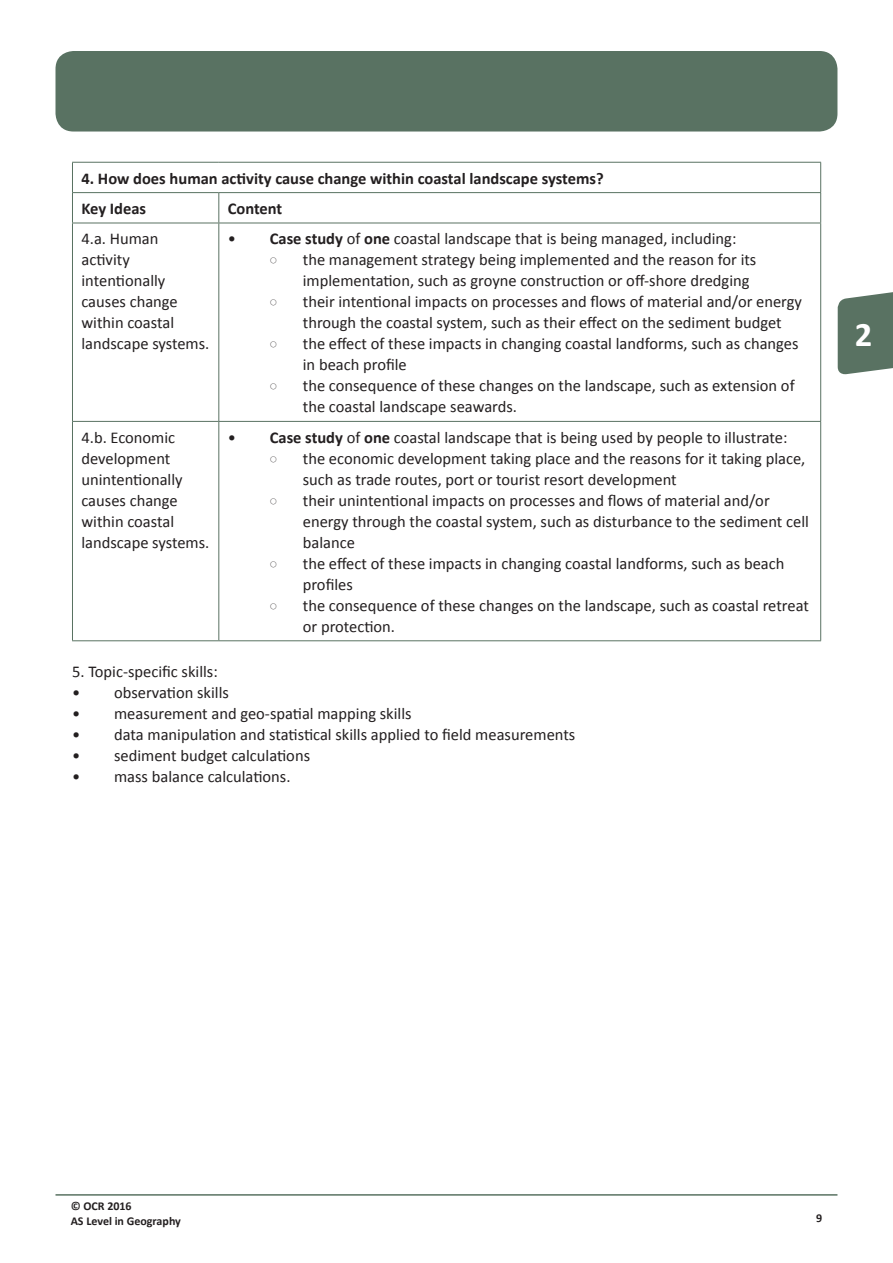
<style>
.page{position:relative;width:893px;height:1263px;background:#fff}
.page>*{position:absolute;margin:0;border:0;box-sizing:border-box;transform-origin:0 0}
.t1{font:700 34.5px "Calibri";color:#fff}
.t2{font:16.5px/21px "Calibri";color:#231f20}
.t3{font:700 16.5px/30.5px "Calibri";color:#231f20}
.t4{font:700 12px/15px "Calibri";color:#231f20}
.t5{font:6px "Calibri";color:#231f20}
.s1{font-weight:700}
</style>
<div class="page">
<svg style="left:838px;top:292px;width:55px;height:83px;background:#687e70"></svg>
<div style="left:56px;top:51px;width:781px;height:81px;background:#597262;border-radius:18px"></div>
<hr style="left:56px;top:1194px;width:781px;height:1px;background:#597262">
<hr style="left:72px;top:192px;width:147px;height:1px;background:#597262">
<hr style="left:219px;top:192px;width:602px;height:1px;background:#597262">
<hr style="left:218px;top:193px;width:1px;height:30px;background:#597262">
<hr style="left:72px;top:223px;width:147px;height:1px;background:#597262">
<hr style="left:219px;top:223px;width:602px;height:1px;background:#597262">
<hr style="left:218px;top:223px;width:1px;height:198px;background:#597262">
<hr style="left:72px;top:421px;width:147px;height:1px;background:#597262">
<hr style="left:219px;top:421px;width:602px;height:1px;background:#597262">
<hr style="left:218px;top:422px;width:1px;height:218px;background:#597262">
<hr style="left:72px;top:162px;width:147px;height:1px;background:#597262">
<svg style="left:72px;top:163px;width:1px;height:29px"></svg>
<hr style="left:219px;top:162px;width:602px;height:1px;background:#597262">
<svg style="left:820px;top:163px;width:1px;height:29px"></svg>
<hr style="left:72px;top:193px;width:1px;height:30px;background:#597262">
<hr style="left:820px;top:193px;width:1px;height:30px;background:#597262">
<hr style="left:72px;top:223px;width:1px;height:198px;background:#597262">
<hr style="left:820px;top:223px;width:1px;height:198px;background:#597262">
<hr style="left:72px;top:422px;width:1px;height:218px;background:#597262">
<hr style="left:820px;top:422px;width:1px;height:218px;background:#597262">
<hr style="left:72px;top:640px;width:147px;height:1px;background:#597262">
<hr style="left:219px;top:640px;width:602px;height:1px;background:#597262">
<p class="t3" style="left:81px;top:163px;width:524px">4. How does human activity cause change within coastal landscape systems?<br>Key Ideas</p>
<p class="t3" style="left:228px;top:193px;width:56px">Content</p>
<p class="t2" style="left:81px;top:228px;width:129px">4.a. Human activity intentionally causes change within coastal landscape systems.</p>
<p class="t2" style="left:228px;top:228px;width:510px">• <span class="s1">Case study</span> of <span class="s1">one</span> coastal landscape that is being managed, including:</p>
<p class="t5" style="left:271px;top:257px;width:7px">⃝</p>
<p class="t2" style="left:303px;top:249px;width:455px">the management strategy being implemented and the reason for its implementation, such as groyne construction or off-shore dredging</p>
<p class="t5" style="left:271px;top:299px;width:7px">⃝</p>
<p class="t2" style="left:303px;top:291px;width:501px">their intentional impacts on processes and flows of material and/or energy through the coastal system, such as their effect on the sediment budget</p>
<p class="t5" style="left:271px;top:341px;width:7px">⃝</p>
<p class="t2" style="left:303px;top:333px;width:497px">the effect of these impacts in changing coastal landforms, such as changes in beach profile</p>
<p class="t5" style="left:271px;top:383px;width:7px">⃝</p>
<p class="t2" style="left:303px;top:375px;width:493px">the consequence of these changes on the landscape, such as extension of the coastal landscape seawards.</p>
<p class="t2" style="left:81px;top:427px;width:129px">4.b. Economic development unintentionally causes change within coastal landscape systems.</p>
<p class="t2" style="left:228px;top:427px;width:561px">• <span class="s1">Case study</span> of <span class="s1">one</span> coastal landscape that is being used by people to illustrate:</p>
<p class="t5" style="left:271px;top:455px;width:7px">⃝</p>
<p class="t2" style="left:303px;top:448px;width:504px">the economic development taking place and the reasons for it taking place, such as trade routes, port or tourist resort development</p>
<p class="t5" style="left:271px;top:497px;width:7px">⃝</p>
<p class="t2" style="left:303px;top:490px;width:508px">their unintentional impacts on processes and flows of material and/or energy through the coastal system, such as disturbance to the sediment cell balance</p>
<p class="t5" style="left:271px;top:560px;width:7px">⃝</p>
<p class="t2" style="left:303px;top:553px;width:483px">the effect of these impacts in changing coastal landforms, such as beach profiles</p>
<p class="t5" style="left:271px;top:602px;width:7px">⃝</p>
<p class="t2" style="left:303px;top:595px;width:508px">the consequence of these changes on the landscape, such as coastal retreat or protection.</p>
<p class="t2" style="left:72px;top:661px;width:147px">5. Topic-specific skills:</p>
<p class="t2" style="left:72px;top:682px;width:158px">• observation skills</p>
<p class="t2" style="left:72px;top:703px;width:341px">• measurement and geo-spatial mapping skills</p>
<p class="t2" style="left:72px;top:724px;width:505px">• data manipulation and statistical skills applied to field measurements</p>
<p class="t2" style="left:72px;top:745px;width:239px">• sediment budget calculations</p>
<p class="t2" style="left:72px;top:766px;width:220px">• mass balance calculations.</p>
<h1 class="t1" style="left:855px;top:312px;width:19px">2</h1>
<p class="t4" style="left:71px;top:1199px;width:112px">© OCR 2016<br>AS Level in Geography</p>
<p class="t4" style="left:816px;top:1211px;width:8px">9</p>
</div>
